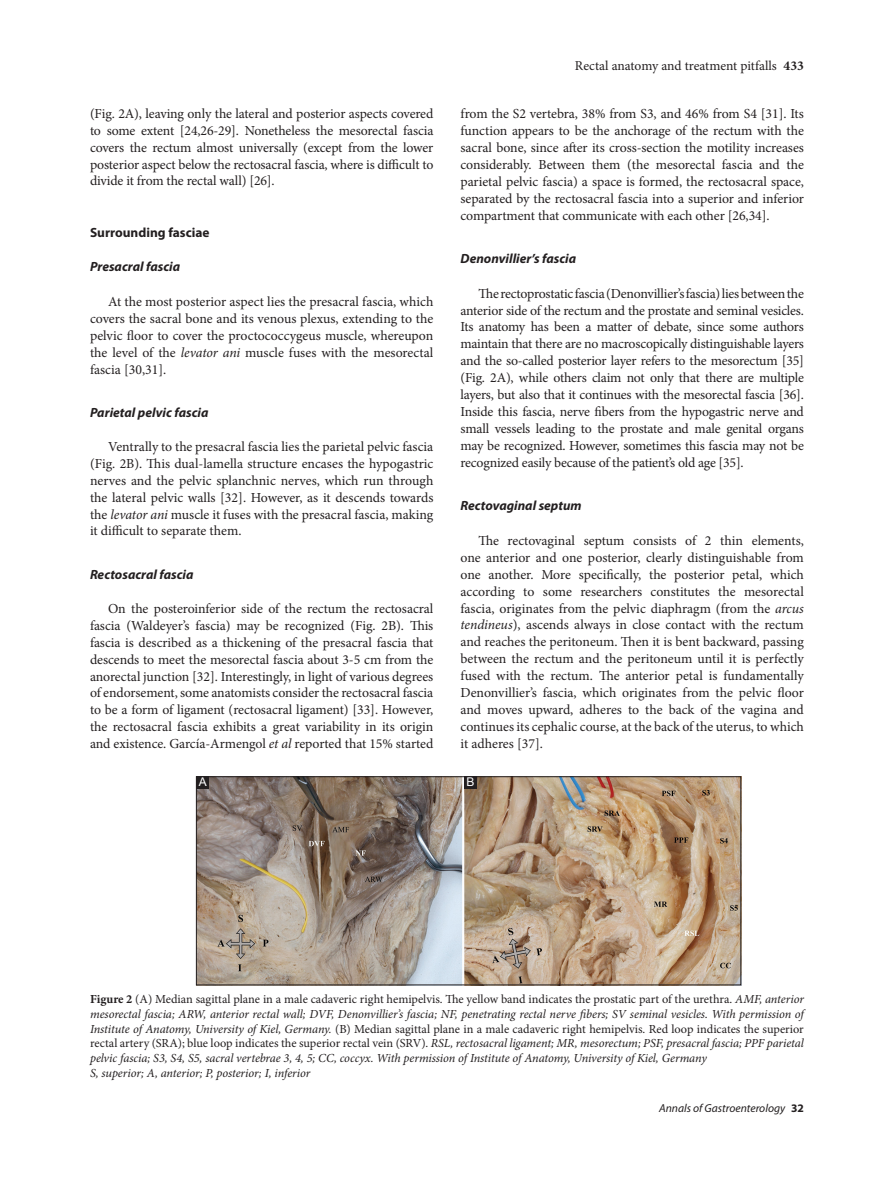
<style>
.page{position:relative;width:894px;height:1191px;background:#fff}
.page>*{position:absolute;margin:0;border:0;box-sizing:border-box;transform-origin:0 0}
.TX{font:13.8px/17px "Minion Pro";letter-spacing:-.005em;color:#231f20;text-align:justify}
.RH_R{font:13.5px "Minion Pro";letter-spacing:-.005em;color:#231f20}
.H3_below_H2{font:italic 700 13.35px "Myriad Pro";color:#231f20}
.t1{font:700 13.35px "Myriad Pro";color:#231f20}
.FGC{font:italic 12.3px/14.7px "Minion Pro";letter-spacing:-.01em;color:#231f20;text-align:justify}
.LABEL{font:12px "Arial";color:#fff}
.t2{font:italic 11.55px "Myriad Pro";color:#231f20}
.s1{font-style:italic}
.s2{font-weight:700}
.s3{font-weight:700;font-style:normal}
.s4{font-style:normal}
</style>
<div class="page">
<img style="left:198px;top:778px;width:540px;height:204px">
<div style="left:196px;top:776px;width:544px;height:208px;border:1px solid #231f20"></div>
<div style="left:196px;top:776px;width:13px;height:13px;background:#231f20"></div>
<div style="left:464px;top:776px;width:12px;height:13px;background:#231f20"></div>
<p class="TX" style="left:90px;top:105px;width:345px">(Fig. 2A), leaving only the lateral and posterior aspects covered to some extent [24,26-29]. Nonetheless the mesorectal fascia covers the rectum almost universally (except from the lower posterior aspect below the rectosacral fascia, where is difficult to divide it from the rectal wall) [26].</p>
<h2 class="t1" style="left:90px;top:224px;width:121px">Surrounding fasciae</h2>
<p class="H3_below_H2" style="left:90px;top:258px;width:92px">Presacral fascia</p>
<p class="TX" style="left:90px;top:293px;width:345px;text-indent:18px">At the most posterior aspect lies the presacral fascia, which covers the sacral bone and its venous plexus, extending to the pelvic floor to cover the proctococcygeus muscle, whereupon the level of the <span class="s1">levator ani</span> muscle fuses with the mesorectal fascia [30,31].</p>
<h3 class="H3_below_H2" style="left:90px;top:403px;width:120px">Parietal pelvic fascia</h3>
<p class="TX" style="left:90px;top:438px;width:345px;text-indent:18px">Ventrally to the presacral fascia lies the parietal pelvic fascia (Fig. 2B). This dual-lamella structure encases the hypogastric nerves and the pelvic splanchnic nerves, which run through the lateral pelvic walls [32]. However, as it descends towards the <span class="s1">levator ani</span> muscle it fuses with the presacral fascia, making it difficult to separate them.</p>
<h3 class="H3_below_H2" style="left:90px;top:565px;width:105px">Rectosacral fascia</h3>
<p class="TX" style="left:90px;top:600px;width:345px;text-indent:18px">On the posteroinferior side of the rectum the rectosacral fascia (Waldeyer’s fascia) may be recognized (Fig. 2B). This fascia is described as a thickening of the presacral fascia that descends to meet the mesorectal fascia about 3-5 cm from the anorectal junction [32]. Interestingly, in light of various degrees of endorsement, some anatomists consider the rectosacral fascia to be a form of ligament (rectosacral ligament) [33]. However, the rectosacral fascia exhibits a great variability in its origin and existence. García-Armengol <span class="s1">et al</span> reported that 15% started</p>
<p class="RH_R" style="left:574px;top:57px;width:230px">Rectal anatomy and treatment pitfalls <span class="s2">433</span></p>
<p class="TX" style="left:460px;top:105px;width:345px">from the S2 vertebra, 38% from S3, and 46% from S4 [31]. Its function appears to be the anchorage of the rectum with the sacral bone, since after its cross-section the motility increases considerably. Between them (the mesorectal fascia and the parietal pelvic fascia) a space is formed, the rectosacral space, separated by the rectosacral fascia into a superior and inferior compartment that communicate with each other [26,34].</p>
<h3 class="H3_below_H2" style="left:460px;top:249px;width:117px">Denonvillier’s fascia</h3>
<p class="TX" style="left:460px;top:285px;width:345px;text-indent:18px">The rectoprostatic fascia (Denonvillier’s fascia) lies between the anterior side of the rectum and the prostate and seminal vesicles.<br>Its anatomy has been a matter of debate, since some authors maintain that there are no macroscopically distinguishable layers and the so-called posterior layer refers to the mesorectum [35] (Fig. 2A), while others claim not only that there are multiple layers, but also that it continues with the mesorectal fascia [36].<br>Inside this fascia, nerve fibers from the hypogastric nerve and small vessels leading to the prostate and male genital organs may be recognized. However, sometimes this fascia may not be recognized easily because of the patient’s old age [35].</p>
<h3 class="H3_below_H2" style="left:460px;top:496px;width:123px">Rectovaginal septum</h3>
<p class="TX" style="left:460px;top:532px;width:345px;text-indent:18px">The rectovaginal septum consists of 2 thin elements, one anterior and one posterior, clearly distinguishable from one another. More specifically, the posterior petal, which according to some researchers constitutes the mesorectal fascia, originates from the pelvic diaphragm (from the <span class="s1">arcus tendineus</span>), ascends always in close contact with the rectum and reaches the peritoneum. Then it is bent backward, passing between the rectum and the peritoneum until it is perfectly fused with the rectum. The anterior petal is fundamentally Denonvillier’s fascia, which originates from the pelvic floor and moves upward, adheres to the back of the vagina and continues its cephalic course, at the back of the uterus, to which it adheres [37].</p>
<p class="LABEL" style="left:199px;top:773px;width:10px">A</p>
<p class="LABEL" style="left:466px;top:773px;width:10px">B</p>
<p class="FGC" style="left:90px;top:991px;width:715px"><span class="s3">Figure 2</span> <span class="s4">(A) Median sagittal plane in a male cadaveric right hemipelvis. The yellow band indicates the prostatic part of the urethra.</span> AMF, anterior mesorectal fascia; ARW, anterior rectal wall; DVF, Denonvillier’s fascia; NF, penetrating rectal nerve fibers; SV seminal vesicles<span class="s4">.</span> With permission of Institute of Anatomy, University of Kiel, Germany. <span class="s4">(B) Median sagittal plane in a male cadaveric right hemipelvis. Red loop indicates the superior rectal artery (SRA); blue loop indicates the superior rectal vein (SRV).</span> RSL, rectosacral ligament; MR, mesorectum; PSF, presacral fascia; PPF parietal pelvic fascia; S3, S4, S5, sacral vertebrae 3, 4, 5; CC, coccyx. With permission of Institute of Anatomy, University of Kiel, Germany</p>
<p class="FGC" style="left:90px;top:1065px;width:222px">S, superior; A, anterior; P, posterior; I, inferior</p>
<p class="t2" style="left:658px;top:1101px;width:146px">Annals of Gastroenterology <span class="s3">32</span></p>
</div>
